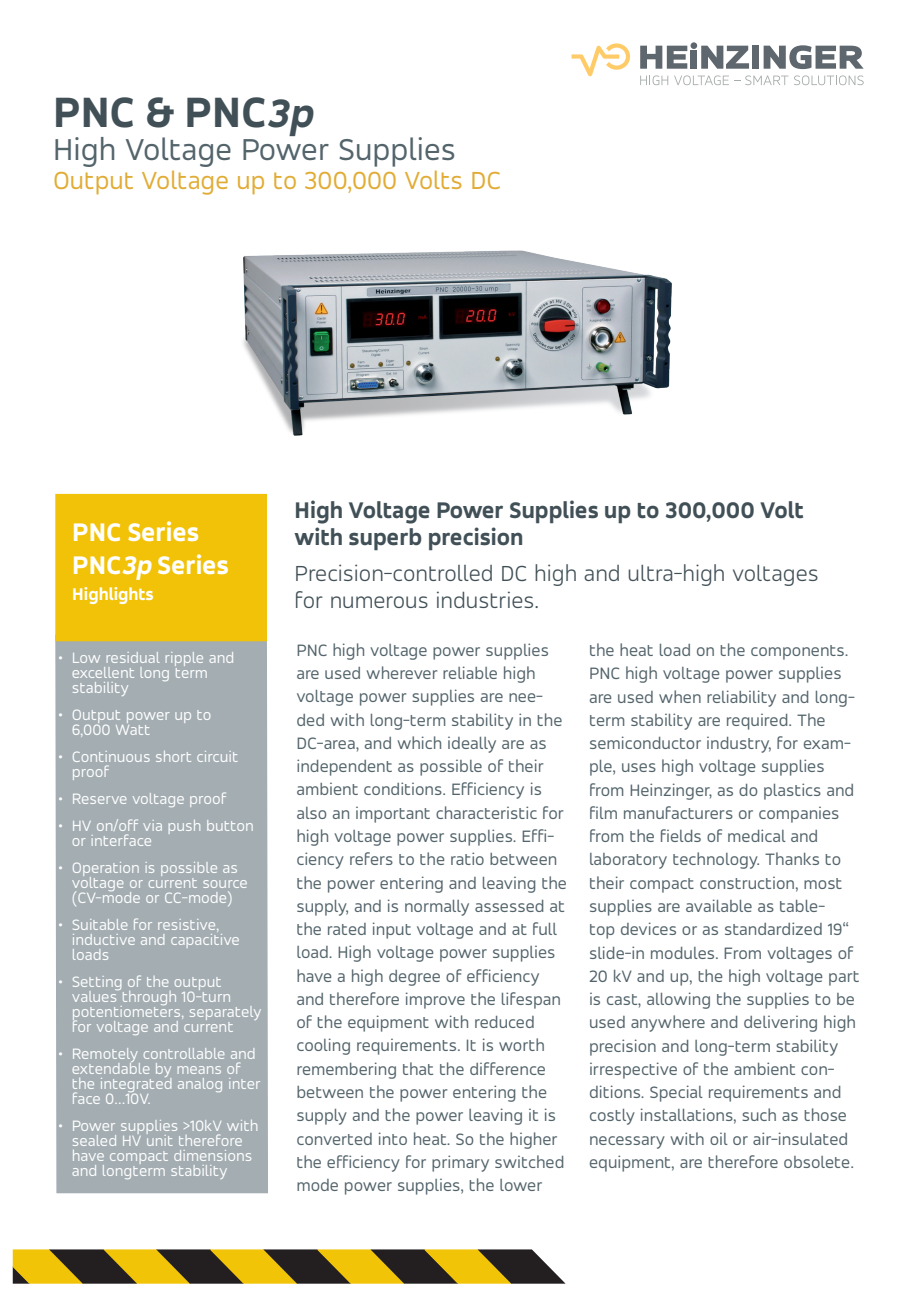
<style>
.page{position:relative;width:919px;height:1289px;background:#fff}
.page>*{position:absolute;margin:0;border:0;box-sizing:border-box;transform-origin:0 0}
.t1{font:800 45px "Accord";color:#415057}
.t2{font:33px "Accord";color:#53646b}
.t3{font:27px "Accord";color:#e1ac35}
.t4{font:800 27px/32.4px "Accord";color:#fff}
.t5{font:300 24px/27px "Accord";color:#415057}
.t6{font:800 24px/27px "Accord";color:#415057}
.t7{font:18px/23.2px "Accord";color:#53646b}
.t8{font:800 18px "Accord";color:#fff}
.t9{font:16.5px/15px "Accord";color:#fff}
.s1{font-style:italic;font-size:42px}
.s2{font-style:italic}
</style>
<div class="page">
<div style="left:55px;top:641px;width:213px;height:552px;background:#a3adb2"></div>
<div style="left:55px;top:494px;width:212px;height:147px;background:#f2c209"></div>
<svg style="left:13px;top:1249px;width:552px;height:34px;background:#8d751d"></svg>
<svg style="left:640px;top:46px;width:47px;height:23px"></svg>
<div style="left:690px;top:51px;width:7px;height:18px;background:#5f676e"></div>
<svg style="left:701px;top:46px;width:48px;height:23px"></svg>
<div style="left:752px;top:46px;width:6px;height:23px;background:#5f676e"></div>
<svg style="left:763px;top:45px;width:100px;height:24px"></svg>
<div style="left:690px;top:42px;width:7px;height:7px;background:#5f676e;border-radius:50%"></div>
<svg style="left:640px;top:75px;width:28px;height:10px"></svg>
<svg style="left:674px;top:75px;width:189px;height:10px"></svg>
<svg style="left:571px;top:43px;width:59px;height:33px"></svg>
<img style="left:243px;top:250px;width:429px;height:186px">
<h1 class="t1" style="left:53px;top:85px;width:270px">PNC &amp; PNC<span class="s1">3p</span></h1>
<h2 class="t2" style="left:53px;top:130px;width:404px">High Voltage Power Supplies</h2>
<h3 class="t3" style="left:53px;top:164px;width:449px">Output Voltage up to 300,000 Volts DC</h3>
<h3 class="t4" style="left:72px;top:516px;width:158px">PNC Series<br>PNC<span class="s2">3p</span> Series</h3>
<p class="t8" style="left:72px;top:583px;width:83px">Highlights</p>
<p class="t9" style="left:72px;top:650px;width:164px;text-indent:-13px">• Low residual ripple and excellent long term stability</p>
<p class="t9" style="left:72px;top:707px;width:141px;text-indent:-13px">• Output power up to<br>6,000 Watt</p>
<p class="t9" style="left:72px;top:749px;width:168px;text-indent:-13px">• Continuous short circuit proof</p>
<p class="t9" style="left:58px;top:791px;width:169px">• Reserve voltage proof</p>
<p class="t9" style="left:72px;top:818px;width:183px;text-indent:-13px">• HV on/off via push button or interface</p>
<p class="t9" style="left:72px;top:860px;width:178px;text-indent:-13px">• Operation is possible as voltage or current source (CV-mode or CC-mode)</p>
<p class="t9" style="left:72px;top:917px;width:169px;text-indent:-13px">• Suitable for resistive, inductive and capacitive loads</p>
<p class="t9" style="left:72px;top:974px;width:191px;text-indent:-13px">• Setting of the output values through 10-turn potentiometers, separately for voltage and current</p>
<p class="t9" style="left:72px;top:1046px;width:190px;text-indent:-13px">• Remotely controllable and extendable by means of the integrated analog inter face 0…10V.</p>
<p class="t9" style="left:72px;top:1118px;width:188px;text-indent:-13px">• Power supplies &gt;10kV with sealed HV unit therefore have compact dimensions and longterm stability</p>
<h3 class="t6" style="left:294px;top:496px;width:511px">High Voltage Power Supplies up to 300,000 Volt with superb precision</h3>
<h3 class="t5" style="left:294px;top:559px;width:525px">Precision-controlled DC high and ultra-high voltages for numerous industries.</h3>
<p class="t7" style="left:296px;top:638px;width:272px">PNC high voltage power supplies are used wherever reliable high voltage power supplies are nee&shy;ded with long-term stability in the DC-area, and which ideally are as independent as possible of their ambient conditions. Efficiency is also an important characteristic for high voltage power supplies. Effi&shy;ciency refers to the ratio between the power entering and leaving the supply, and is normally assessed at the rated input voltage and at full load. High voltage power supplies have a high degree of efficiency and therefore improve the lifespan of the equipment with reduced cooling requirements. It is worth remembering that the difference between the power entering the supply and the power leaving it is converted into heat. So the higher the efficiency for primary switched mode power supplies, the lower</p>
<p class="t7" style="left:589px;top:638px;width:272px">the heat load on the components.<br>PNC high voltage power supplies are used when reliability and long&shy;term stability are required. The semiconductor industry, for exam&shy;ple, uses high voltage supplies from Heinzinger, as do plastics and film manufacturers or companies from the fields of medical and laboratory technology. Thanks to their compact construction, most supplies are available as table-<br>top devices or as standardized 19“ slide-in modules. From voltages of 20 kV and up, the high voltage part is cast, allowing the supplies to be used anywhere and delivering high precision and long-term stability irrespective of the ambient con&shy;ditions. Special requirements and costly installations, such as those necessary with oil or air-insulated equipment, are therefore obsolete.</p>
</div>
